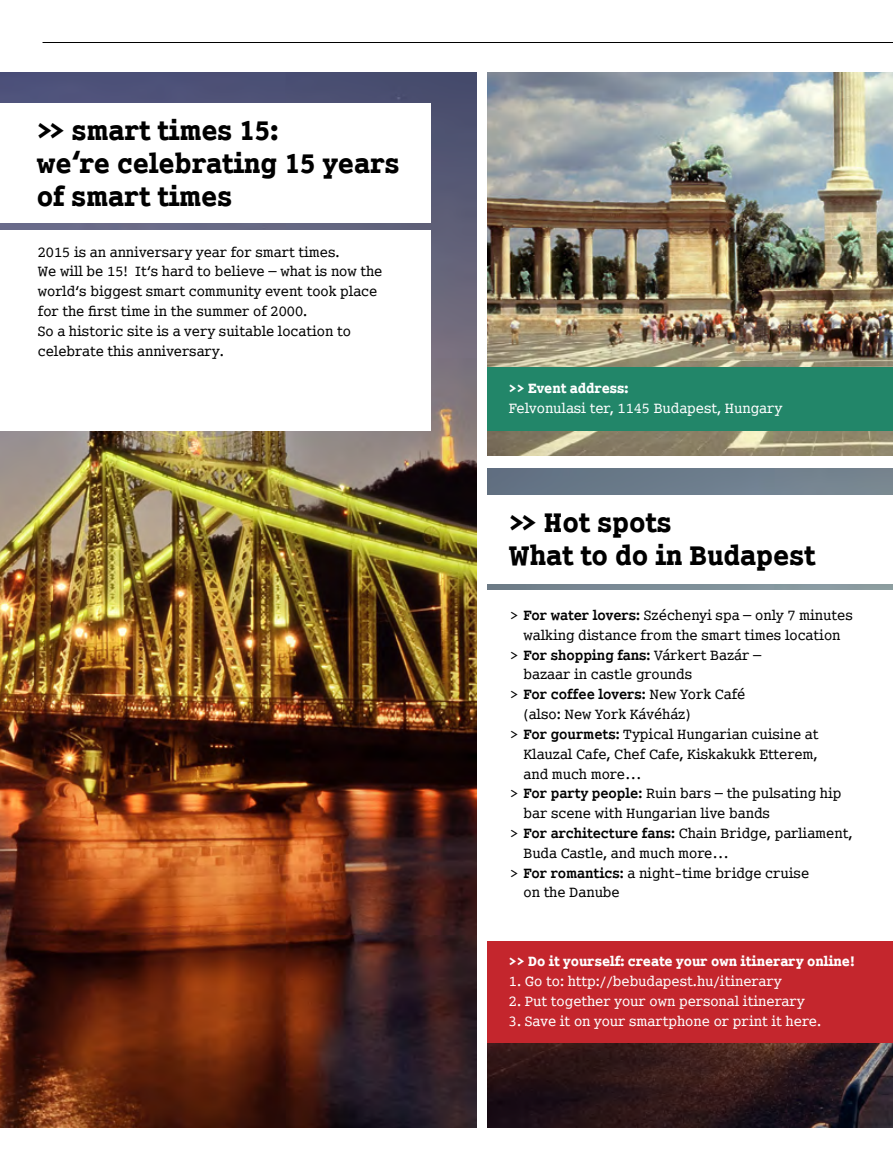
<style>
.page{position:relative;width:893px;height:1149px;background:#fff}
.page>*{position:absolute;margin:0;border:0;box-sizing:border-box;transform-origin:0 0}
.t1{font:800 condensed 33px/33.2px "Smart Courier EUR";color:#000}
.t2{font:500 condensed 16.5px/19.8px "Smart Courier EUR";color:#000}
.t3{font:500 condensed 16.5px "Smart Courier EUR";color:#fff}
.t4{font:800 condensed 16.5px "Smart Courier EUR";color:#fff}
.t5{font:700 condensed 16.5px "Smart Courier EUR";color:#000}
.s1{font-weight:700}
.s2{font-weight:500}
</style>
<div class="page">
<hr style="left:43px;top:42px;width:850px;height:1px;background:#000">
<img style="left:488px;top:72px;width:405px;height:383px">
<img style="left:488px;top:468px;width:405px;height:659px">
<img style="left:0;top:72px;width:476px;height:1055px">
<div style="left:0;top:103px;width:431px;height:120px;background:#fff"></div>
<div style="left:488px;top:367px;width:405px;height:63px;background:#228669"></div>
<div style="left:488px;top:940px;width:405px;height:102px;background:#c4262d"></div>
<div style="left:0;top:230px;width:431px;height:200px;background:#fff"></div>
<div style="left:487px;top:495px;width:406px;height:89px;background:#fff"></div>
<div style="left:487px;top:589px;width:406px;height:351px;background:#fff"></div>
<h1 class="t1" style="left:37px;top:113px;width:364px">&gt;&gt; smart times 15:<br>we‘re celebrating 15 years of smart times</h1>
<p class="t2" style="left:38px;top:241px;width:346px">2015 is an anniversary year for smart times.<br>We will be 15! It‘s hard to believe – what is now the world‘s biggest smart community event took place for the first time in the summer of 2000.<br>So a historic site is a very suitable location to celebrate this anniversary.</p>
<p class="t4" style="left:509px;top:379px;width:121px">&gt;&gt; Event address:</p>
<p class="t3" style="left:509px;top:399px;width:275px">Felvonulasi ter, 1145 Budapest, Hungary</p>
<h1 class="t1" style="left:509px;top:505px;width:308px">&gt;&gt; Hot spots<br>What to do in Budapest</h1>
<p class="t2" style="left:510px;top:605px;width:344px">&gt; <span class="s1">For water lovers:</span> Széchenyi spa – only 7 minutes</p>
<p class="t2" style="left:523px;top:624px;width:318px">walking distance from the smart times location</p>
<p class="t5" style="left:510px;top:645px;width:253px"><span class="s2">&gt;</span> For shopping fans: <span class="s2">Várkert Bazár –</span></p>
<p class="t2" style="left:523px;top:664px;width:170px">bazaar in castle grounds</p>
<p class="t5" style="left:510px;top:685px;width:237px"><span class="s2">&gt;</span> For coffee lovers: <span class="s2">New York Café</span></p>
<p class="t2" style="left:523px;top:704px;width:169px">(also: New York Kávéház)</p>
<p class="t2" style="left:510px;top:723px;width:310px">&gt; <span class="s1">For gourmets:</span> Typical Hungarian cuisine at</p>
<p class="t2" style="left:523px;top:743px;width:296px">Klauzal Cafe, Chef Cafe, Kiskakukk Etterem,</p>
<p class="t2" style="left:523px;top:763px;width:120px">and much more…</p>
<p class="t2" style="left:510px;top:783px;width:333px">&gt; <span class="s1">For party people:</span> Ruin bars – the pulsating hip</p>
<p class="t2" style="left:523px;top:803px;width:248px">bar scene with Hungarian live bands</p>
<p class="t2" style="left:510px;top:822px;width:344px">&gt; <span class="s1">For architecture fans:</span> Chain Bridge, parliament,</p>
<p class="t2" style="left:523px;top:842px;width:207px">Buda Castle, and much more…</p>
<p class="t2" style="left:510px;top:862px;width:301px">&gt; <span class="s1">For romantics:</span> a night-time bridge cruise</p>
<p class="t2" style="left:523px;top:882px;width:98px">on the Danube</p>
<p class="t4" style="left:509px;top:952px;width:347px">&gt;&gt; Do it yourself: create your own itinerary online!</p>
<p class="t3" style="left:509px;top:972px;width:274px">1. Go to: http://bebudapest.hu/itinerary</p>
<p class="t3" style="left:509px;top:991px;width:297px">2. Put together your own personal itinerary</p>
<p class="t3" style="left:509px;top:1011px;width:314px">3. Save it on your smartphone or print it here.</p>
</div>
